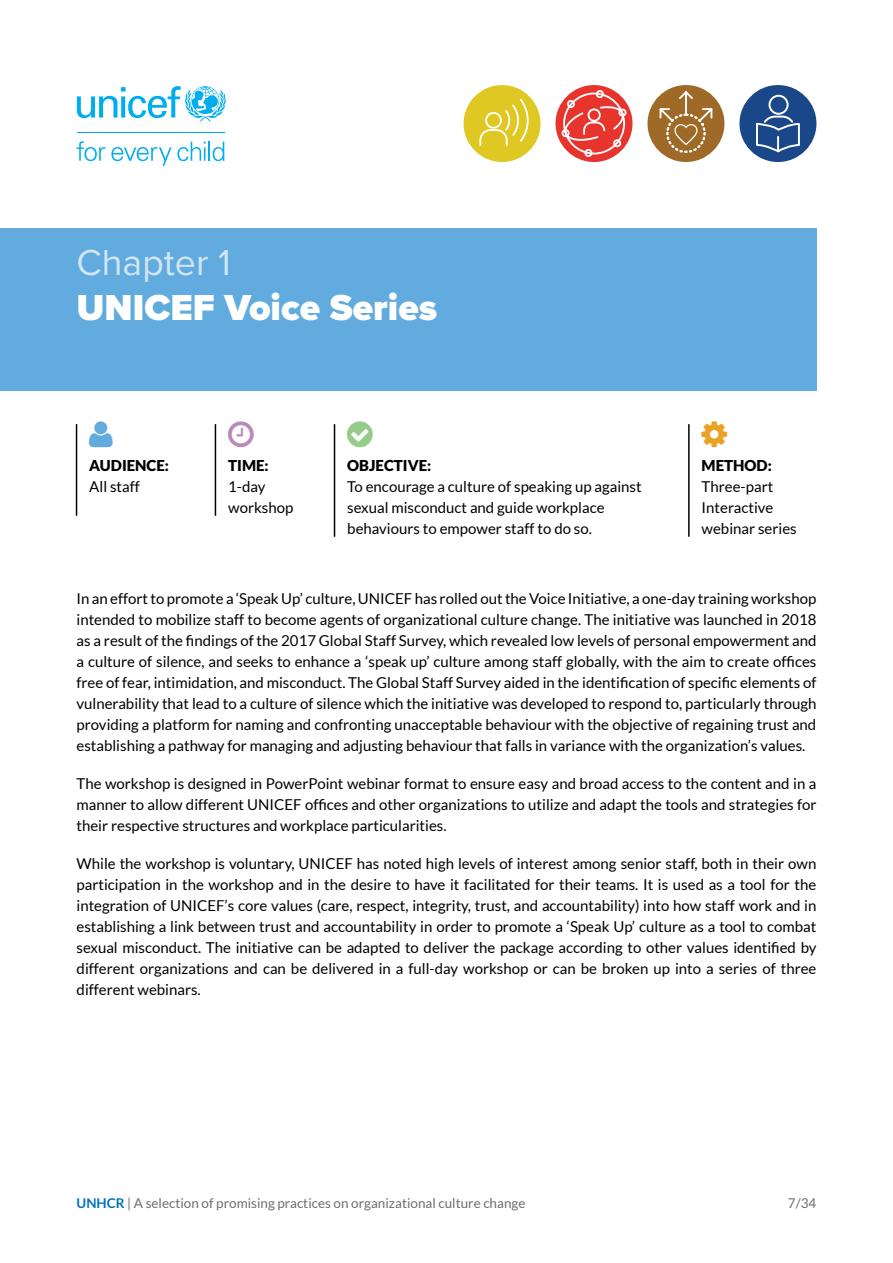
<style>
.page{position:relative;width:893px;height:1263px;background:#fff}
.page>*{position:absolute;margin:0;border:0;box-sizing:border-box;transform-origin:0 0}
.t1{font:900 37.5px "Proxima Nova";color:#fff}
.t2{font:37.5px "Proxima Nova";color:#d0e6f5}
.t3{font:15px/21px "Lato";color:#000}
.t4{font:900 15px "Lato";color:#000}
.t5{font:13.5px "Lato";color:#6d6e71}
.s1{font-weight:700;color:#0072bc}
</style>
<div class="page">
<div style="left:0;top:229px;width:816px;height:162px;background:#61abde"></div>
<svg style="left:77px;top:86px;width:149px;height:36px"></svg>
<hr style="left:77px;top:132px;width:147px;height:1px;background:#00aeef">
<svg style="left:77px;top:141px;width:28px;height:20px"></svg>
<svg style="left:111px;top:142px;width:113px;height:24px"></svg>
<hr style="left:76px;top:424px;width:1px;height:92px;background:#000">
<hr style="left:215px;top:424px;width:1px;height:92px;background:#000">
<hr style="left:334px;top:424px;width:1px;height:113px;background:#000">
<hr style="left:688px;top:424px;width:2px;height:113px;background:#000">
<div style="left:739px;top:85px;width:77px;height:77px;background:#194789;border-radius:50%"></div>
<svg style="left:755px;top:94px;width:46px;height:61px"></svg>
<div style="left:647px;top:85px;width:77px;height:77px;background:#9f6a28;border-radius:50%"></div>
<svg style="left:658px;top:90px;width:56px;height:63px"></svg>
<div style="left:555px;top:85px;width:77px;height:77px;background:#e7352e;border-radius:50%"></div>
<svg style="left:562px;top:92px;width:64px;height:63px"></svg>
<div style="left:596px;top:90px;width:8px;height:8px;border:2px solid #fff;border-radius:50%"></div>
<div style="left:567px;top:100px;width:8px;height:8px;border:2px solid #fff;border-radius:50%"></div>
<div style="left:562px;top:129px;width:8px;height:8px;border:2px solid #fff;border-radius:50%"></div>
<div style="left:584px;top:149px;width:8px;height:8px;border:2px solid #fff;border-radius:50%"></div>
<div style="left:613px;top:139px;width:8px;height:8px;border:2px solid #fff;border-radius:50%"></div>
<div style="left:618px;top:109px;width:8px;height:8px;border:2px solid #fff;border-radius:50%"></div>
<div style="left:464px;top:85px;width:76px;height:77px;background:#dfc822;border-radius:50%"></div>
<svg style="left:479px;top:98px;width:50px;height:48px"></svg>
<h1 class="t2" style="left:77px;top:235px;width:156px">Chapter 1</h1>
<h1 class="t1" style="left:77px;top:280px;width:362px">UNICEF Voice Series</h1>
<p class="t4" style="left:89px;top:457px;width:81px">AUDIENCE:</p>
<p class="t3" style="left:89px;top:476px;width:52px">All staff</p>
<p class="t4" style="left:228px;top:457px;width:42px">TIME:</p>
<p class="t3" style="left:228px;top:476px;width:67px">1-day workshop</p>
<p class="t4" style="left:347px;top:457px;width:86px">OBJECTIVE:</p>
<p class="t3" style="left:347px;top:476px;width:296px">To encourage a culture of speaking up against sexual misconduct and guide workplace behaviours to empower staff to do so.</p>
<p class="t4" style="left:702px;top:457px;width:72px">METHOD:</p>
<p class="t3" style="left:702px;top:476px;width:97px">Three-part<br>Interactive webinar series</p>
<p class="t3" style="left:77px;top:588px;width:741px;text-align:justify">In an effort to promote a ‘Speak Up’ culture, UNICEF has rolled out the Voice Initiative, a one-day training workshop intended to mobilize staff to become agents of organizational culture change. The initiative was launched in 2018 as a result of the findings of the 2017 Global Staff Survey, which revealed low levels of personal empowerment and a culture of silence, and seeks to enhance a ‘speak up’ culture among staff globally, with the aim to create offices free of fear, intimidation, and misconduct. The Global Staff Survey aided in the identification of specific elements of vulnerability that lead to a culture of silence which the initiative was developed to respond to, particularly through providing a platform for naming and confronting unacceptable behaviour with the objective of regaining trust and establishing a pathway for managing and adjusting behaviour that falls in variance with the organization’s values.</p>
<p class="t3" style="left:77px;top:773px;width:741px;text-align:justify">The workshop is designed in PowerPoint webinar format to ensure easy and broad access to the content and in a manner to allow different UNICEF offices and other organizations to utilize and adapt the tools and strategies for their respective structures and workplace particularities.</p>
<p class="t3" style="left:77px;top:853px;width:741px;text-align:justify">While the workshop is voluntary, UNICEF has noted high levels of interest among senior staff, both in their own participation in the workshop and in the desire to have it facilitated for their teams. It is used as a tool for the integration of UNICEF’s core values (care, respect, integrity, trust, and accountability) into how staff work and in establishing a link between trust and accountability in order to promote a ‘Speak Up’ culture as a tool to combat sexual misconduct. The initiative can be adapted to deliver the package according to other values identified by different organizations and can be delivered in a full-day workshop or can be broken up into a series of three different webinars.</p>
<p class="t5" style="left:77px;top:1195px;width:450px"><span class="s1">UNHCR</span> | A selection of promising practices on organizational culture change</p>
<p class="t5" style="left:788px;top:1195px;width:30px">7/34</p>
</div>
